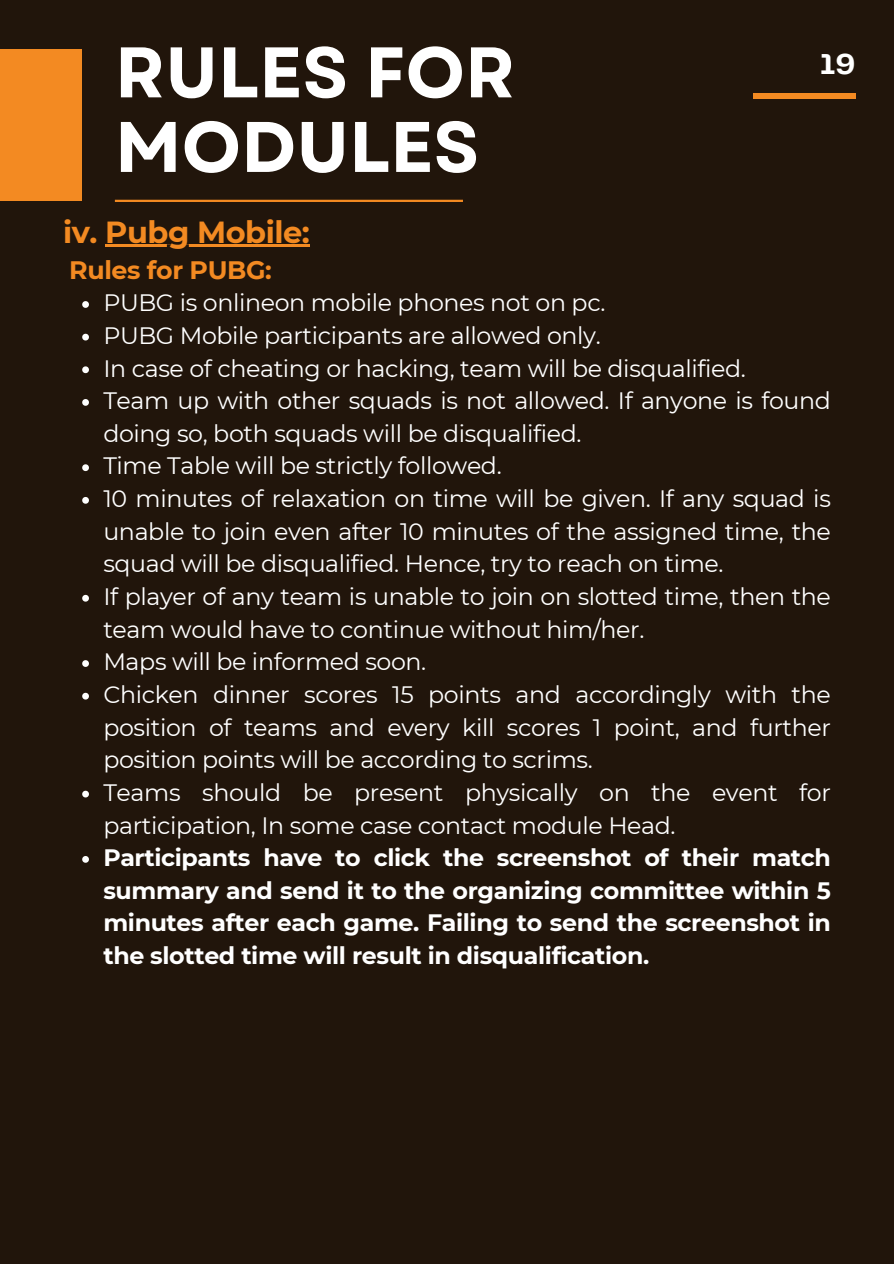
<style>
.page{position:relative;width:894px;height:1264px;background:#fff}
.page>*{position:absolute;margin:0;border:0;box-sizing:border-box;transform-origin:0 0}
.t1{font:700 71.4px/74.6px "Garet";color:#fff}
.t2{font:700 30.45px "Montserrat";letter-spacing:-.015em;color:#f38a22}
.t3{font:700 30px "Telegraf";color:#fff}
.t4{font:700 25.2px "Montserrat";letter-spacing:-.015em;color:#f38a22}
.t5{font:23.7px/32.7px "Montserrat";letter-spacing:-.015em;color:#fff}
.t6{font:700 23.7px/32.7px "Montserrat";letter-spacing:-.015em;color:#fff;text-align:justify}
</style>
<div class="page">
<div style="left:0;top:0;width:893px;height:1263px;background:#21150b"></div>
<div style="left:0;top:50px;width:82px;height:151px;background:#f38a22"></div>
<hr style="left:115px;top:200px;width:348px;height:2px;background:#f38a22">
<hr style="left:105px;top:245px;width:204px;height:2px;background:#f38a22">
<svg style="left:82px;top:301px;width:7px;height:7px"></svg>
<svg style="left:82px;top:334px;width:7px;height:6px"></svg>
<svg style="left:82px;top:366px;width:7px;height:7px"></svg>
<svg style="left:82px;top:399px;width:7px;height:7px"></svg>
<svg style="left:82px;top:464px;width:7px;height:7px"></svg>
<svg style="left:82px;top:497px;width:7px;height:6px"></svg>
<svg style="left:82px;top:595px;width:7px;height:6px"></svg>
<svg style="left:82px;top:660px;width:7px;height:7px"></svg>
<svg style="left:82px;top:692px;width:7px;height:7px"></svg>
<svg style="left:82px;top:790px;width:7px;height:7px"></svg>
<svg style="left:82px;top:856px;width:7px;height:6px"></svg>
<div style="left:752px;top:93px;width:103px;height:6px;background:#f38a22"></div>
<p class="t1" style="left:115px;top:35px;width:402px">RULES FOR<br>MODULES</p>
<p class="t3" style="left:819px;top:51px;width:37px">19</p>
<h1 class="t2" style="left:63px;top:213px;width:248px">iv. Pubg Mobile:</h1>
<p class="t4" style="left:69px;top:254px;width:204px">Rules for PUBG:</p>
<p class="t5" style="left:103px;top:286px;width:503px">PUBG is onlineon mobile phones not on pc.</p>
<h2 class="t5" style="left:103px;top:319px;width:498px">PUBG Mobile participants are allowed only.</h2>
<p class="t5" style="left:103px;top:351px;width:644px">In case of cheating or hacking, team will be disqualified.</p>
<p class="t5" style="left:103px;top:384px;width:728px">Team up with other squads is not allowed. If anyone is found doing so, both squads will be disqualified.</p>
<p class="t5" style="left:103px;top:449px;width:400px">Time Table will be strictly followed.</p>
<p class="t5" style="left:103px;top:482px;width:728px;text-align:justify">10 minutes of relaxation on time will be given. If any squad is unable to join even after 10 minutes of the assigned time, the squad will be disqualified. Hence, try to reach on time.</p>
<p class="t5" style="left:103px;top:580px;width:728px">If player of any team is unable to join on slotted time, then the team would have to continue without him/her.</p>
<p class="t5" style="left:103px;top:645px;width:324px">Maps will be informed soon.</p>
<p class="t5" style="left:103px;top:678px;width:728px;text-align:justify">Chicken dinner scores 15 points and accordingly with the position of teams and every kill scores 1 point, and further position points will be according to scrims.</p>
<p class="t5" style="left:103px;top:776px;width:728px">Teams should be present physically on the event for participation, In some case contact module Head.</p>
<p class="t6" style="left:103px;top:841px;width:728px">Participants have to click the screenshot of their match summary and send it to the organizing committee within 5 minutes after each game. Failing to send the screenshot in the slotted time will result in disqualification.</p>
</div>
